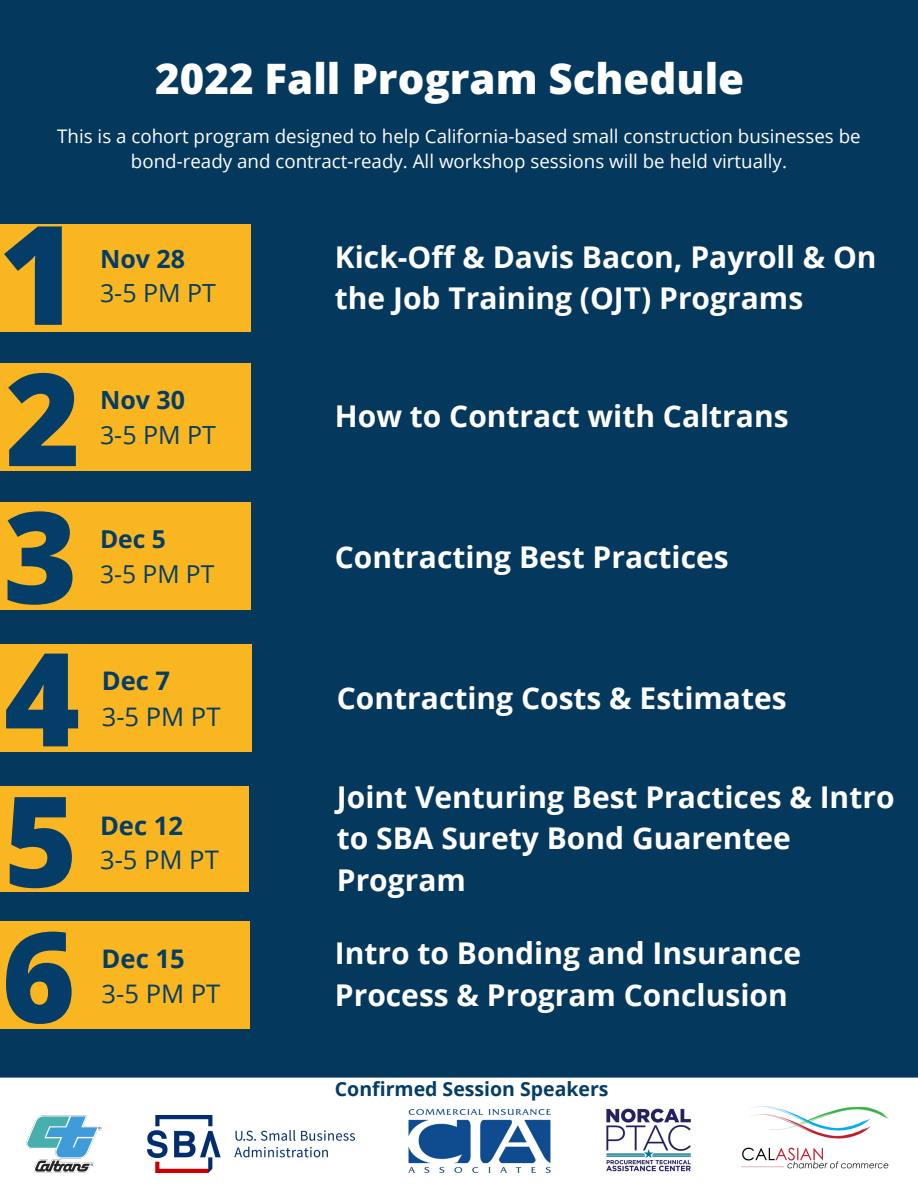
<style>
.page{position:relative;width:918px;height:1188px;background:#05385d}
.page>*{position:absolute;margin:0;border:0;box-sizing:border-box;transform-origin:0 0}
.t1{font:800 137.7px "Open Sans";color:#033d68}
.t2{font:800 130.05px "Open Sans";color:#033d68}
.t3{font:800 128.7px "Open Sans";color:#033d68}
.t4{font:800 127.2px "Open Sans";color:#033d68}
.t5{font:800 125.85px "Open Sans";color:#033d68}
.t6{font:800 42px "Open Sans";color:#fffeff}
.t7{font:700 30px/41.7px "Open Sans";color:#fffeff}
.t8{font:25.65px "Open Sans";color:#033d68}
.t9{font:700 25.65px "Open Sans";color:#033d68}
.t10{font:25.05px "Open Sans";color:#033d68}
.t11{font:700 25.05px "Open Sans";color:#033d68}
.t12{font:24.6px "Open Sans";color:#033d68}
.t13{font:700 24.6px "Open Sans";color:#033d68}
.t14{font:700 19.5px "Open Sans";color:#033d68}
.t15{font:18.75px/24.8px "Open Sans";color:#fffeff;text-align:center}
</style>
<div class="page">
<div style="left:0;top:786px;width:249px;height:106px;background:#fab621"></div>
<div style="left:0;top:645px;width:251px;height:107px;background:#fab621"></div>
<div style="left:0;top:503px;width:250px;height:107px;background:#fab621"></div>
<div style="left:0;top:363px;width:251px;height:107px;background:#fab621"></div>
<div style="left:0;top:224px;width:251px;height:107px;background:#fab621"></div>
<div style="left:0;top:921px;width:249px;height:107px;background:#fab621"></div>
<div style="left:0;top:1078px;width:918px;height:110px;background:#fff"></div>
<img style="left:27px;top:1115px;width:74px;height:58px">
<img style="left:147px;top:1115px;width:207px;height:58px">
<img style="left:408px;top:1110px;width:143px;height:63px">
<img style="left:741px;top:1107px;width:148px;height:64px">
<img style="left:605px;top:1096px;width:88px;height:88px">
<h3 class="t6" style="left:155px;top:49px;width:591px">2022 Fall Program Schedule</h3>
<p class="t15" style="left:57px;top:123px;width:805px">This is a cohort program designed to help California-based small construction businesses be bond-ready and contract-ready. All workshop sessions will be held virtually.</p>
<h1 class="t1" style="left:-2px;top:178px;width:82px">1</h1>
<h3 class="t3" style="left:5px;top:329px;width:77px">2</h3>
<h3 class="t4" style="left:3px;top:468px;width:76px">3</h3>
<h2 class="t2" style="left:4px;top:608px;width:78px">4</h2>
<h3 class="t5" style="left:4px;top:753px;width:75px">5</h3>
<h3 class="t5" style="left:2px;top:888px;width:75px">6</h3>
<p class="t11" style="left:100px;top:241px;width:86px">Nov 28</p>
<p class="t10" style="left:100px;top:276px;width:118px">3-5 PM PT</p>
<p class="t11" style="left:100px;top:382px;width:86px">Nov 30</p>
<p class="t10" style="left:100px;top:417px;width:117px">3-5 PM PT</p>
<p class="t13" style="left:100px;top:522px;width:67px">Dec 5</p>
<p class="t12" style="left:100px;top:556px;width:116px">3-5 PM PT</p>
<p class="t9" style="left:102px;top:663px;width:70px">Dec 7</p>
<p class="t8" style="left:102px;top:698px;width:120px">3-5 PM PT</p>
<p class="t9" style="left:100px;top:807px;width:85px">Dec 12</p>
<p class="t8" style="left:100px;top:842px;width:120px">3-5 PM PT</p>
<p class="t9" style="left:102px;top:941px;width:85px">Dec 15</p>
<p class="t8" style="left:102px;top:975px;width:120px">3-5 PM PT</p>
<p class="t7" style="left:335px;top:235px;width:543px">Kick-Off &amp; Davis Bacon, Payroll &amp; On the Job Training (OJT) Programs</p>
<p class="t7" style="left:335px;top:395px;width:455px">How to Contract with Caltrans</p>
<p class="t7" style="left:335px;top:535px;width:395px">Contracting Best Practices</p>
<p class="t7" style="left:337px;top:676px;width:451px">Contracting Costs &amp; Estimates</p>
<p class="t7" style="left:337px;top:775px;width:559px">Joint Venturing Best Practices &amp; Intro to SBA Surety Bond Guarentee<br>Program</p>
<p class="t7" style="left:335px;top:932px;width:468px">Intro to Bonding and Insurance<br>Process &amp; Program Conclusion</p>
<p class="t14" style="left:335px;top:1076px;width:275px">Confirmed Session Speakers</p>
</div>
